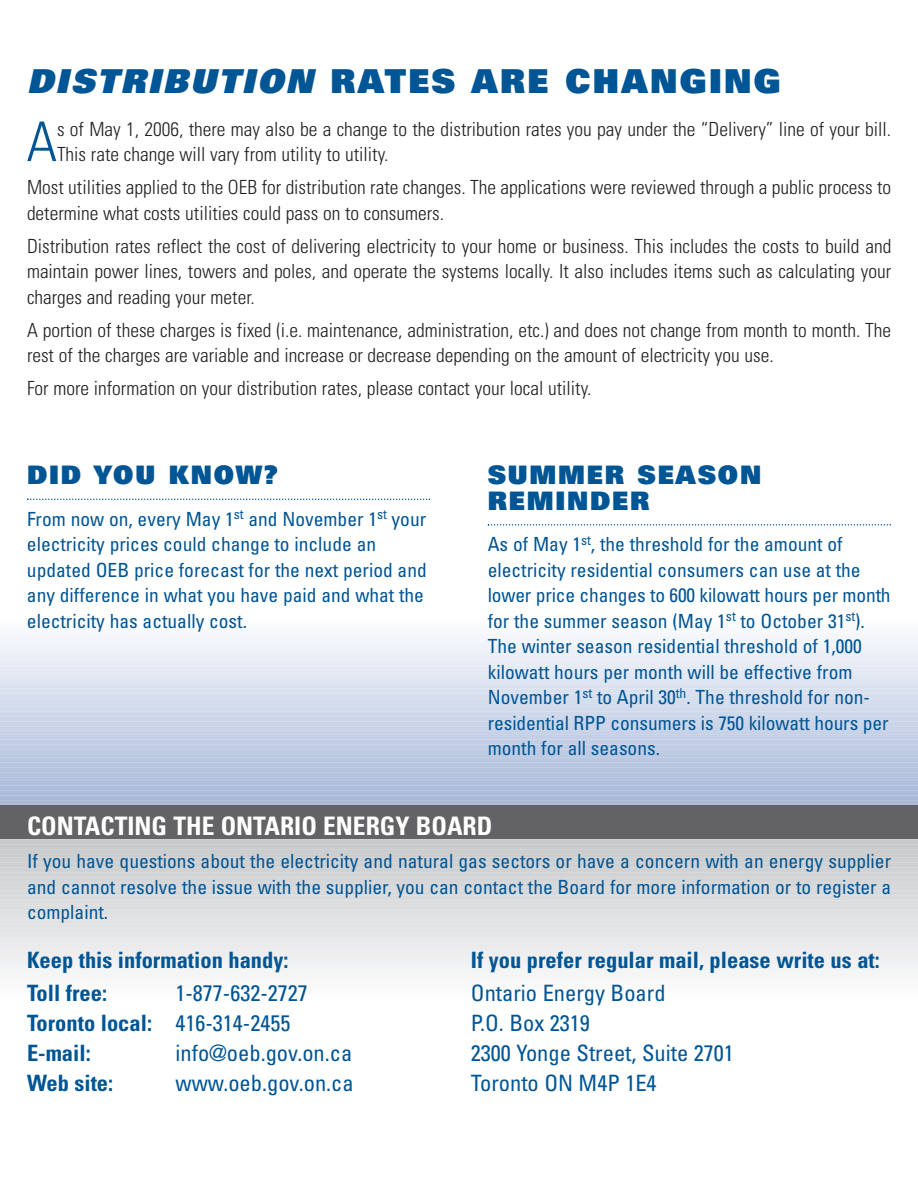
<style>
.page{position:relative;width:918px;height:1188px;background:#fff}
.page>*{position:absolute;margin:0;border:0;box-sizing:border-box;transform-origin:0 0}
.t1{font:300 condensed 54.75px "Univers";color:#005595}
.t2{font:900 33px "Univers";letter-spacing:.07em;color:#005595}
.t3{font:700 condensed 25.5px "Univers";color:#fff}
.t4{font:900 25.5px/25.5px "Univers";letter-spacing:.07em;color:#005595}
.t5{font:condensed 22.5px/30px "Univers";color:#005595}
.t6{font:700 condensed 22.5px/33.3px "Univers";color:#005595}
.t7{font:300 condensed 19.5px/25.5px "Univers";color:#231f20}
.t8{font:condensed 19.5px/25.5px "Univers";color:#005595}
.s1{font-style:italic}
.s2{font-weight:700}
</style>
<div class="page">
<div style="left:0;top:620px;width:918px;height:6px;background:#fbfcfd"></div>
<div style="left:0;top:626px;width:918px;height:5px;background:#f9fafc"></div>
<div style="left:0;top:631px;width:918px;height:6px;background:#f6f8fb"></div>
<div style="left:0;top:636px;width:918px;height:6px;background:#f3f5f9"></div>
<div style="left:0;top:641px;width:918px;height:6px;background:#f1f4f9"></div>
<div style="left:0;top:646px;width:918px;height:6px;background:#eef1f7"></div>
<div style="left:0;top:651px;width:918px;height:6px;background:#ebeff6"></div>
<div style="left:0;top:656px;width:918px;height:6px;background:#eaeef6"></div>
<div style="left:0;top:661px;width:918px;height:6px;background:#e7ecf4"></div>
<div style="left:0;top:666px;width:918px;height:6px;background:#e5eaf4"></div>
<div style="left:0;top:671px;width:918px;height:6px;background:#e2e7f2"></div>
<div style="left:0;top:677px;width:918px;height:5px;background:#dfe5f1"></div>
<div style="left:0;top:682px;width:918px;height:6px;background:#dde3f0"></div>
<div style="left:0;top:687px;width:918px;height:6px;background:#dae2ef"></div>
<div style="left:0;top:692px;width:918px;height:6px;background:#d8e0ee"></div>
<div style="left:0;top:697px;width:918px;height:6px;background:#d5deed"></div>
<div style="left:0;top:702px;width:918px;height:6px;background:#d3dbec"></div>
<div style="left:0;top:707px;width:918px;height:6px;background:#d1daeb"></div>
<div style="left:0;top:710px;width:918px;height:6px;background:#d6dfed"></div>
<div style="left:0;top:712px;width:918px;height:6px;background:#ced8ea"></div>
<div style="left:0;top:715px;width:918px;height:6px;background:#d5dded"></div>
<div style="left:0;top:717px;width:918px;height:6px;background:#ccd6e9"></div>
<div style="left:0;top:720px;width:918px;height:6px;background:#d2daeb"></div>
<div style="left:0;top:722px;width:918px;height:6px;background:#c9d4e8"></div>
<div style="left:0;top:728px;width:918px;height:5px;background:#c7d2e7"></div>
<div style="left:0;top:733px;width:918px;height:6px;background:#ccd6e8"></div>
<div style="left:0;top:735px;width:918px;height:6px;background:#c3cfe5"></div>
<div style="left:0;top:738px;width:918px;height:6px;background:#ccd6e9"></div>
<div style="left:0;top:740px;width:918px;height:6px;background:#c2cee5"></div>
<div style="left:0;top:743px;width:918px;height:6px;background:#cad5e8"></div>
<div style="left:0;top:745px;width:918px;height:6px;background:#bfcce3"></div>
<div style="left:0;top:751px;width:918px;height:5px;background:#bdc9e2"></div>
<div style="left:0;top:756px;width:918px;height:6px;background:#c3cfe4"></div>
<div style="left:0;top:758px;width:918px;height:6px;background:#bac7e0"></div>
<div style="left:0;top:761px;width:918px;height:6px;background:#c3cfe4"></div>
<div style="left:0;top:763px;width:918px;height:6px;background:#b8c6e0"></div>
<div style="left:0;top:766px;width:918px;height:6px;background:#c2cee4"></div>
<div style="left:0;top:768px;width:918px;height:6px;background:#b6c4de"></div>
<div style="left:0;top:774px;width:918px;height:5px;background:#b3c2dd"></div>
<div style="left:0;top:779px;width:918px;height:5px;background:#bac6e0"></div>
<div style="left:0;top:781px;width:918px;height:6px;background:#afbfdc"></div>
<div style="left:0;top:784px;width:918px;height:6px;background:#bac7e0"></div>
<div style="left:0;top:786px;width:918px;height:6px;background:#aebddb"></div>
<div style="left:0;top:789px;width:918px;height:6px;background:#bac7e0"></div>
<div style="left:0;top:791px;width:918px;height:6px;background:#acbcda"></div>
<div style="left:0;top:794px;width:918px;height:6px;background:#b7c5df"></div>
<div style="left:0;top:796px;width:918px;height:6px;background:#a9bad9"></div>
<div style="left:0;top:802px;width:918px;height:5px;background:#afbedb"></div>
<div style="left:0;top:804px;width:918px;height:6px;background:#a8b9d8"></div>
<div style="left:0;top:838px;width:918px;height:6px;background:#d0d1d2"></div>
<div style="left:0;top:840px;width:918px;height:6px;background:#c8c9cb"></div>
<div style="left:0;top:843px;width:918px;height:6px;background:#d0d1d3"></div>
<div style="left:0;top:845px;width:918px;height:6px;background:#cacbcd"></div>
<div style="left:0;top:850px;width:918px;height:6px;background:#cbccce"></div>
<div style="left:0;top:856px;width:918px;height:6px;background:#cdced0"></div>
<div style="left:0;top:861px;width:918px;height:6px;background:#cfd0d2"></div>
<div style="left:0;top:866px;width:918px;height:6px;background:#d7d8d9"></div>
<div style="left:0;top:868px;width:918px;height:6px;background:#d1d2d4"></div>
<div style="left:0;top:871px;width:918px;height:6px;background:#d9d9db"></div>
<div style="left:0;top:873px;width:918px;height:6px;background:#d3d4d6"></div>
<div style="left:0;top:878px;width:918px;height:6px;background:#d4d5d7"></div>
<div style="left:0;top:883px;width:918px;height:7px;background:#d6d7d9"></div>
<div style="left:0;top:889px;width:918px;height:6px;background:#d8d9db"></div>
<div style="left:0;top:894px;width:918px;height:6px;background:#d9dadc"></div>
<div style="left:0;top:899px;width:918px;height:6px;background:#dbdcde"></div>
<div style="left:0;top:904px;width:918px;height:6px;background:#dcdddf"></div>
<div style="left:0;top:909px;width:918px;height:6px;background:#dedfe1"></div>
<div style="left:0;top:914px;width:918px;height:6px;background:#e0e1e3"></div>
<div style="left:0;top:919px;width:918px;height:6px;background:#e1e2e4"></div>
<div style="left:0;top:924px;width:918px;height:6px;background:#e3e4e6"></div>
<div style="left:0;top:929px;width:918px;height:6px;background:#e5e6e8"></div>
<div style="left:0;top:934px;width:918px;height:6px;background:#e7e8e9"></div>
<div style="left:0;top:939px;width:918px;height:6px;background:#e9eaeb"></div>
<div style="left:0;top:944px;width:918px;height:6px;background:#ebebed"></div>
<div style="left:0;top:949px;width:918px;height:7px;background:#ededee"></div>
<div style="left:0;top:955px;width:918px;height:6px;background:#efeff0"></div>
<div style="left:0;top:960px;width:918px;height:6px;background:#f0f1f2"></div>
<div style="left:0;top:965px;width:918px;height:6px;background:#f2f3f4"></div>
<div style="left:0;top:970px;width:918px;height:6px;background:#f4f5f5"></div>
<div style="left:0;top:975px;width:918px;height:6px;background:#f6f6f7"></div>
<div style="left:0;top:980px;width:918px;height:6px;background:#f8f8f9"></div>
<div style="left:0;top:985px;width:918px;height:6px;background:#fafafa"></div>
<div style="left:0;top:805px;width:918px;height:34px;background:#636366"></div>
<svg style="left:27px;top:499px;width:403px;height:1px"></svg>
<svg style="left:488px;top:524px;width:403px;height:2px"></svg>
<h2 class="t2" style="left:27px;top:70px;width:755px"><span class="s1">DISTRIBUTION</span> RATES ARE CHANGING</h2>
<h1 class="t1" style="left:27px;top:122px;width:32px">A</h1>
<p class="t7" style="left:57px;top:118px;width:836px">s of May 1, 2006, there may also be a change to the distribution rates you pay under the “Delivery” line of your bill.<br>This rate change will vary from utility to utility.</p>
<p class="t7" style="left:27px;top:176px;width:866px">Most utilities applied to the OEB for distribution rate changes. The applications were reviewed through a public process to determine what costs utilities could pass on to consumers.</p>
<p class="t7" style="left:27px;top:235px;width:866px;text-align:justify">Distribution rates reflect the cost of delivering electricity to your home or business. This includes the costs to build and maintain power lines, towers and poles, and operate the systems locally. It also includes items such as calculating your charges and reading your meter.</p>
<p class="t7" style="left:27px;top:319px;width:866px">A portion of these charges is fixed (i.e. maintenance, administration, etc.) and does not change from month to month. The rest of the charges are variable and increase or decrease depending on the amount of electricity you use.</p>
<p class="t7" style="left:27px;top:377px;width:566px">For more information on your distribution rates, please contact your local utility.</p>
<h3 class="t4" style="left:27px;top:465px;width:252px">DID YOU KNOW?</h3>
<p class="t8" style="left:27px;top:508px;width:401px">From now on, every May 1<sup>st</sup> and November 1<sup>st</sup> your electricity prices could change to include an updated OEB price forecast for the next period and any difference in what you have paid and what the electricity has actually cost.</p>
<h3 class="t4" style="left:488px;top:465px;width:275px">SUMMER SEASON<br>REMINDER</h3>
<p class="t8" style="left:488px;top:533px;width:404px">As of May 1<sup>st</sup>, the threshold for the amount of electricity residential consumers can use at the lower price changes to 600 kilowatt hours per month for the summer season (May 1<sup>st</sup> to October 31<sup>st</sup>).<br>The winter season residential threshold of 1,000 kilowatt hours per month will be effective from November 1<sup>st</sup> to April 30<sup>th</sup>. The threshold for non&shy;residential RPP consumers is 750 kilowatt hours per month for all seasons.</p>
<h3 class="t3" style="left:27px;top:817px;width:467px">CONTACTING THE ONTARIO ENERGY BOARD</h3>
<p class="t8" style="left:27px;top:850px;width:866px;text-align:justify">If you have questions about the electricity and natural gas sectors or have a concern with an energy supplier and cannot resolve the issue with the supplier, you can contact the Board for more information or to register a complaint.</p>
<p class="t6" style="left:27px;top:945px;width:263px">Keep this information handy:<br>Toll free:</p>
<p class="t6" style="left:471px;top:945px;width:410px">If you prefer regular mail, please write us at:</p>
<p class="t5" style="left:471px;top:980px;width:264px">Ontario Energy Board<br>P.O. Box 2319<br>2300 Yonge Street, Suite 2701<br>Toronto ON M4P 1E4</p>
<p class="t5" style="left:27px;top:980px;width:282px;text-indent:148px">1-877-632-2727<br><span class="s2">Toronto local:</span> 416-314-2455<br><span class="s2">E-mail:</span></p>
<p class="t5" style="left:176px;top:1040px;width:178px">info@oeb.gov.on.ca</p>
<p class="t6" style="left:27px;top:1068px;width:88px">Web site:</p>
<p class="t5" style="left:176px;top:1070px;width:180px">www.oeb.gov.on.ca</p>
</div>
